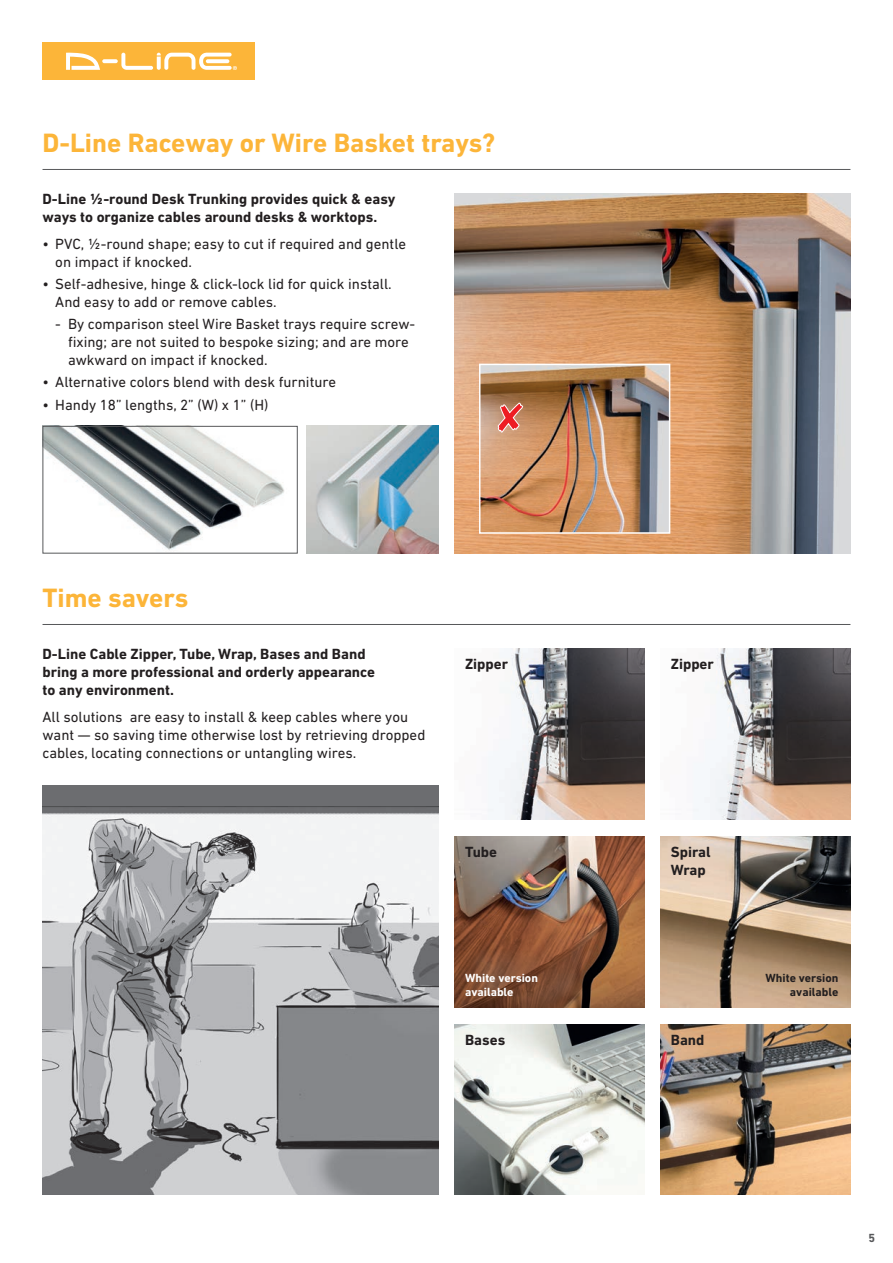
<style>
.page{position:relative;width:893px;height:1263px;background:#fff}
.page>*{position:absolute;margin:0;border:0;box-sizing:border-box;transform-origin:0 0}
.t1{font:700 27px "DIN Next LT Pro";color:#fcb539}
.t2{font:15px/18px "DIN Next LT Pro";color:#231f20}
.t3{font:700 15px/18px "DIN Next LT Pro";color:#231f20}
.t4{font:700 12px/14.4px "DIN Next LT Pro";color:#fff}
.t5{font:700 12px/14.4px "DIN Next LT Pro";color:#231f20;text-align:right}
.t6{font:700 12px "DIN Next LT Pro";color:#57585a}
</style>
<div class="page">
<div style="left:43px;top:43px;width:212px;height:37px;background:#fcb539"></div>
<svg style="left:102px;top:59px;width:16px;height:4px"></svg>
<svg style="left:66px;top:53px;width:34px;height:17px"></svg>
<svg style="left:121px;top:53px;width:116px;height:17px"></svg>
<hr style="left:43px;top:169px;width:807px;height:1px;background:#57585a">
<img style="left:455px;top:194px;width:395px;height:359px">
<img style="left:45px;top:428px;width:239px;height:122px">
<div style="left:43px;top:426px;width:255px;height:127px;border:1px solid #57585a"></div>
<img style="left:307px;top:426px;width:131px;height:127px">
<hr style="left:43px;top:624px;width:807px;height:1px;background:#57585a">
<img style="left:488px;top:649px;width:157px;height:170px">
<img style="left:693px;top:649px;width:157px;height:170px">
<img style="left:660px;top:837px;width:190px;height:170px">
<img style="left:455px;top:1025px;width:190px;height:170px">
<img style="left:455px;top:837px;width:190px;height:170px">
<img style="left:660px;top:1025px;width:190px;height:170px">
<img style="left:43px;top:785px;width:395px;height:410px">
<img style="left:478px;top:363px;width:193px;height:171px">
<h1 class="t1" style="left:43px;top:127px;width:454px">D-Line Raceway or Wire Basket trays?</h1>
<p class="t3" style="left:43px;top:190px;width:355px">D-Line ½-round Desk Trunking provides quick &amp; easy ways to organize cables around desks &amp; worktops.</p>
<p class="t2" style="left:55px;top:234px;width:352px;text-indent:-13px">• PVC, ½-round shape; easy to cut if required and gentle on impact if knocked.</p>
<p class="t2" style="left:55px;top:275px;width:338px;text-indent:-13px">• Self-adhesive, hinge &amp; click-lock lid for quick install.<br>And easy to add or remove cables.</p>
<p class="t2" style="left:68px;top:315px;width:349px;text-indent:-13px">- By comparison steel Wire Basket trays require screw&shy;fixing; are not suited to bespoke sizing; and are more awkward on impact if knocked.</p>
<p class="t2" style="left:43px;top:373px;width:295px">• Alternative colors blend with desk furniture</p>
<p class="t2" style="left:43px;top:395px;width:227px">• Handy 18” lengths, 2” (W) x 1” (H)</p>
<h1 class="t1" style="left:43px;top:582px;width:147px">Time savers</h1>
<p class="t3" style="left:43px;top:645px;width:334px">D-Line Cable Zipper, Tube, Wrap, Bases and Band bring a more professional and orderly appearance to any environment.</p>
<p class="t2" style="left:43px;top:707px;width:384px">All solutions are easy to install &amp; keep cables where you want — so saving time otherwise lost by retrieving dropped cables, locating connections or untangling wires.</p>
<p class="t3" style="left:465px;top:655px;width:45px">Zipper</p>
<p class="t3" style="left:671px;top:655px;width:45px">Zipper</p>
<p class="t3" style="left:465px;top:843px;width:33px">Tube</p>
<p class="t3" style="left:671px;top:843px;width:41px">Spiral<br>Wrap</p>
<p class="t4" style="left:465px;top:970px;width:74px">White version available</p>
<p class="t5" style="left:766px;top:970px;width:74px">White version available</p>
<p class="t3" style="left:671px;top:1031px;width:35px">Band</p>
<p class="t3" style="left:465px;top:1031px;width:42px">Bases</p>
<p class="t6" style="left:868px;top:1231px;width:8px">5</p>
</div>
